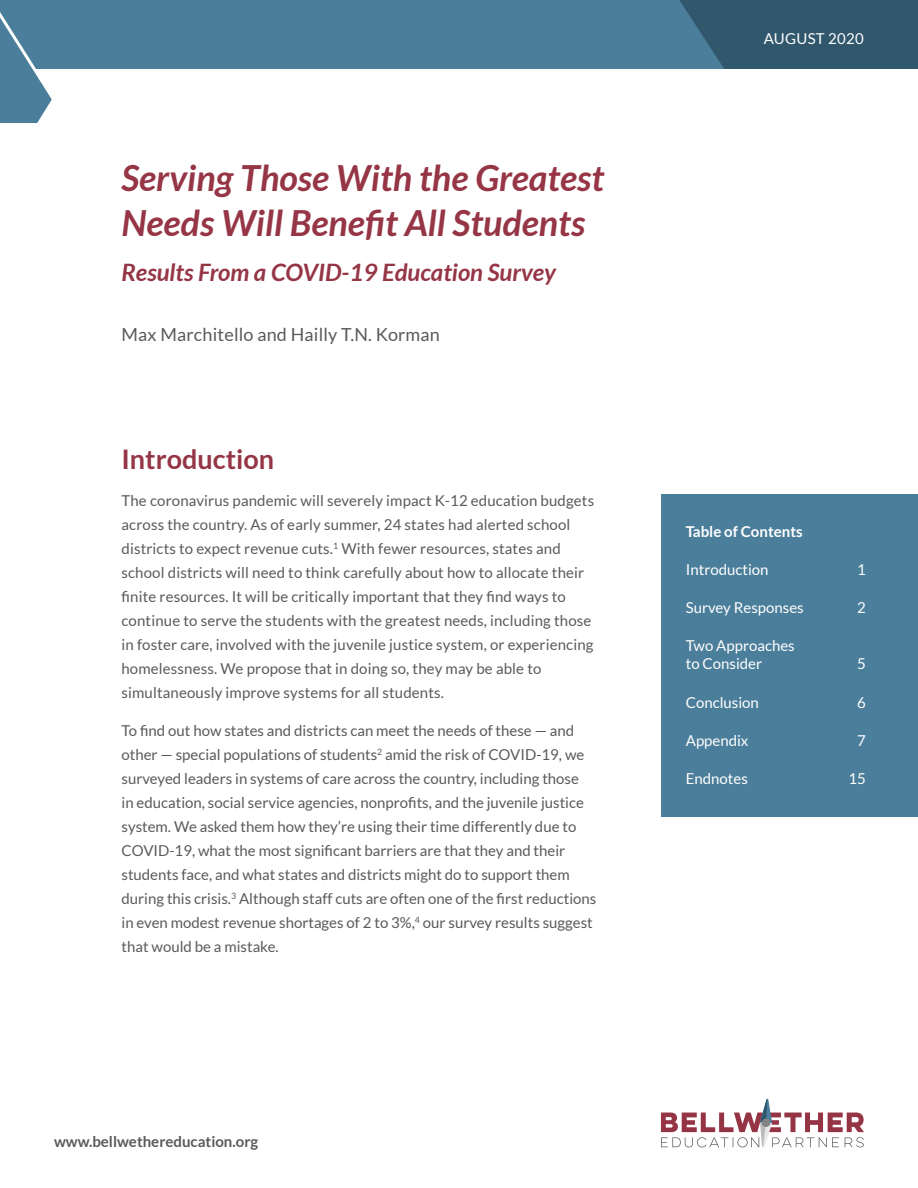
<style>
.page{position:relative;width:918px;height:1188px;background:#fff}
.page>*{position:absolute;margin:0;border:0;box-sizing:border-box;transform-origin:0 0}
.t1{font:italic 700 36px/45px "Lato";color:#953545}
.SectionHead{font:700 27px "Lato";color:#953545}
.t2{font:italic 700 24px "Lato";color:#953545}
.t3{font:18px "Lato";letter-spacing:.01em;color:#5a5a5a}
.BodyCopy{font:15px/24px "Lato";color:#5a5a5a}
.Subhead_Red{font:15px/18px "Lato";color:#fff}
.t4{font:700 15px "Lato";color:#5a5a5a}
.Subhead_Red-2{font:700 15px "Lato";color:#fff}
.Subhead_Red-3{font:15px "Lato";letter-spacing:.02em;color:#fff}
</style>
<div class="page">
<svg style="left:661px;top:1099px;width:203px;height:49px"></svg>
<div style="left:56px;top:0;width:623px;height:69px;background:#4b7e9a"></div>
<svg style="left:0;top:0;width:56px;height:123px;background:#628ea6"></svg>
<svg style="left:679px;top:0;width:239px;height:69px;background:#325a70"></svg>
<div style="left:662px;top:495px;width:256px;height:322px;background:#4b7e9a"></div>
<p class="t1" style="left:122px;top:156px;width:484px">Serving Those With the Greatest<br>Needs Will Benefit All Students</p>
<p class="t2" style="left:122px;top:258px;width:436px">Results From a COVID-19 Education Survey</p>
<p class="t3" style="left:122px;top:324px;width:320px">Max Marchitello and Hailly T.N. Korman</p>
<p class="SectionHead" style="left:122px;top:444px;width:154px">Introduction</p>
<p class="BodyCopy" style="left:122px;top:489px;width:474px">The coronavirus pandemic will severely impact K-12 education budgets across the country. As of early summer, 24 states had alerted school districts to expect revenue cuts.<sup>1</sup> With fewer resources, states and school districts will need to think carefully about how to allocate their finite resources. It will be critically important that they find ways to continue to serve the students with the greatest needs, including those in foster care, involved with the juvenile justice system, or experiencing homelessness. We propose that in doing so, they may be able to simultaneously improve systems for all students.</p>
<p class="BodyCopy" style="left:122px;top:718px;width:476px">To find out how states and districts can meet the needs of these — and other — special populations of students<sup>2</sup> amid the risk of COVID-19, we surveyed leaders in systems of care across the country, including those<br>in education, social service agencies, nonprofits, and the juvenile justice system. We asked them how they’re using their time differently due to COVID-19, what the most significant barriers are that they and their students face, and what states and districts might do to support them during this crisis.<sup>3</sup> Although staff cuts are often one of the first reductions in even modest revenue shortages of 2 to 3%,<sup>4</sup> our survey results suggest that would be a mistake.</p>
<p class="t4" style="left:54px;top:1133px;width:206px">www.bellwethereducation.org</p>
<p class="Subhead_Red-3" style="left:764px;top:30px;width:102px">AUGUST 2020</p>
<p class="Subhead_Red-2" style="left:686px;top:522px;width:118px">Table of Contents</p>
<p class="Subhead_Red" style="left:686px;top:560px;width:84px">Introduction</p>
<p class="Subhead_Red" style="left:857px;top:560px;width:10px">1</p>
<p class="Subhead_Red" style="left:686px;top:599px;width:119px">Survey Responses</p>
<p class="Subhead_Red" style="left:857px;top:599px;width:10px">2</p>
<p class="Subhead_Red" style="left:686px;top:637px;width:110px">Two Approaches to Consider</p>
<p class="Subhead_Red" style="left:857px;top:655px;width:10px">5</p>
<p class="Subhead_Red" style="left:686px;top:693px;width:75px">Conclusion</p>
<p class="Subhead_Red" style="left:857px;top:693px;width:10px">6</p>
<p class="Subhead_Red" style="left:686px;top:731px;width:64px">Appendix</p>
<p class="Subhead_Red" style="left:857px;top:731px;width:10px">7</p>
<p class="Subhead_Red" style="left:686px;top:770px;width:64px">Endnotes</p>
<p class="Subhead_Red" style="left:848px;top:770px;width:19px">15</p>
</div>
